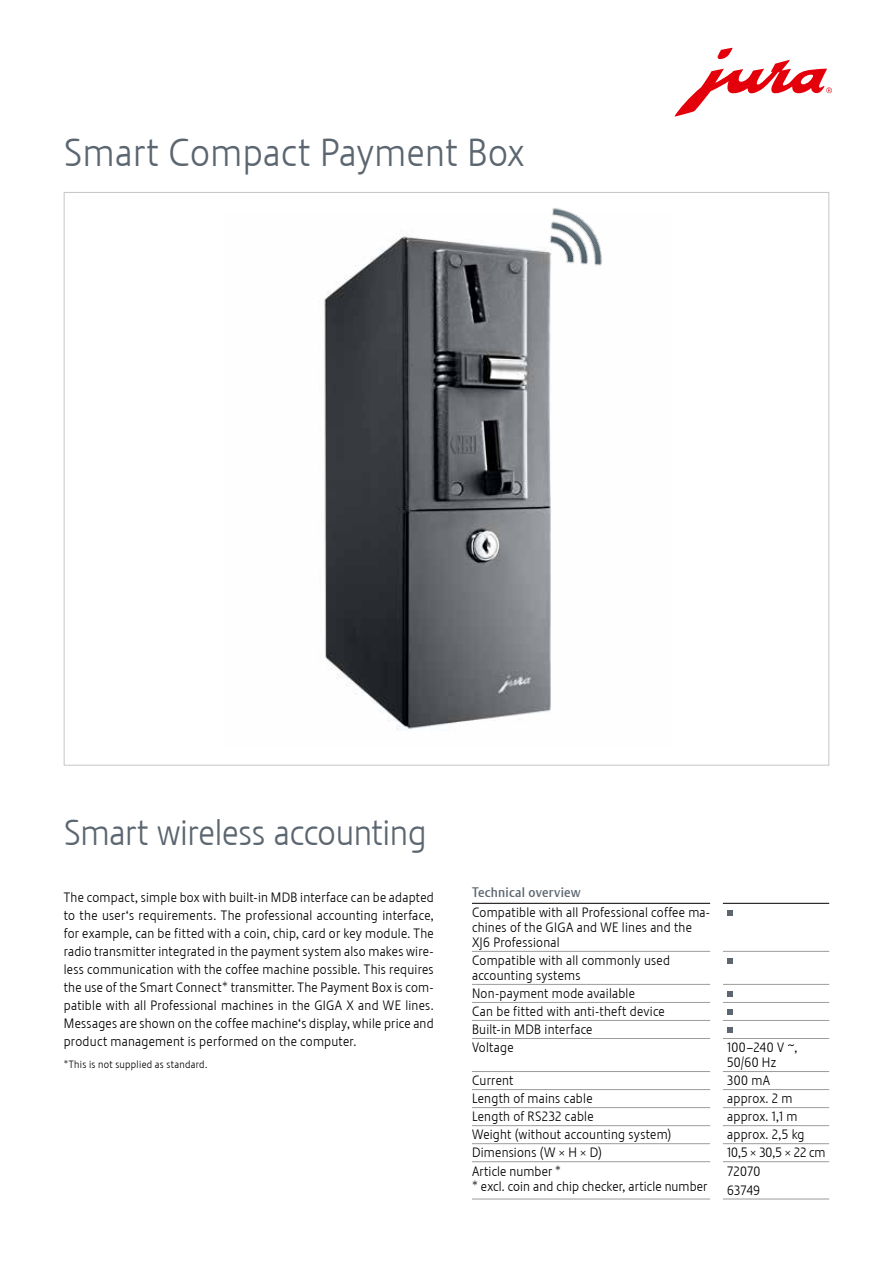
<style>
.page{position:relative;width:893px;height:1263px;background:#fff}
.page>*{position:absolute;margin:0;border:0;box-sizing:border-box;transform-origin:0 0}
.t1{font:39px "Stalemate LF Light";letter-spacing:.01em;color:#5c6670}
.t2{font:36px "Stalemate LF Light";letter-spacing:-.01em;color:#5c6670}
.t3{font:13.5px/18px "Stalemate LF Light";letter-spacing:.02em;color:#000}
.t4{font:13.5px "Stalemate LF";letter-spacing:.015em;color:#5c6670}
.t5{font:10.5px "Stalemate LF Light";letter-spacing:.025em;color:#000}
</style>
<div class="page">
<svg style="left:675px;top:48px;width:157px;height:68px"></svg>
<hr style="left:472px;top:951px;width:238px;height:1px;background:#9c9c9d">
<hr style="left:723px;top:951px;width:106px;height:1px;background:#9c9c9d">
<hr style="left:472px;top:984px;width:238px;height:1px;background:#9c9c9d">
<hr style="left:723px;top:984px;width:106px;height:1px;background:#9c9c9d">
<hr style="left:472px;top:1002px;width:238px;height:1px;background:#9c9c9d">
<hr style="left:723px;top:1002px;width:106px;height:1px;background:#9c9c9d">
<hr style="left:472px;top:1020px;width:238px;height:1px;background:#9c9c9d">
<hr style="left:723px;top:1020px;width:106px;height:1px;background:#9c9c9d">
<hr style="left:472px;top:1038px;width:238px;height:1px;background:#9c9c9d">
<hr style="left:723px;top:1038px;width:106px;height:1px;background:#9c9c9d">
<hr style="left:472px;top:1071px;width:238px;height:1px;background:#9c9c9d">
<hr style="left:723px;top:1071px;width:106px;height:1px;background:#9c9c9d">
<hr style="left:472px;top:1089px;width:238px;height:1px;background:#9c9c9d">
<hr style="left:723px;top:1089px;width:106px;height:1px;background:#9c9c9d">
<hr style="left:472px;top:1107px;width:238px;height:1px;background:#9c9c9d">
<hr style="left:723px;top:1107px;width:106px;height:1px;background:#9c9c9d">
<hr style="left:472px;top:1125px;width:238px;height:1px;background:#9c9c9d">
<hr style="left:723px;top:1125px;width:106px;height:1px;background:#9c9c9d">
<hr style="left:472px;top:1143px;width:238px;height:1px;background:#9c9c9d">
<hr style="left:723px;top:1143px;width:106px;height:1px;background:#9c9c9d">
<hr style="left:472px;top:1161px;width:238px;height:1px;background:#9c9c9d">
<hr style="left:723px;top:1161px;width:106px;height:1px;background:#9c9c9d">
<hr style="left:472px;top:1199px;width:238px;height:1px;background:#9c9c9d">
<hr style="left:723px;top:1199px;width:106px;height:1px;background:#9c9c9d">
<hr style="left:472px;top:903px;width:238px;height:1px;background:#000">
<hr style="left:723px;top:903px;width:106px;height:1px;background:#000">
<svg style="left:727px;top:910px;width:6px;height:6px"></svg>
<svg style="left:727px;top:958px;width:6px;height:6px"></svg>
<svg style="left:727px;top:991px;width:6px;height:6px"></svg>
<svg style="left:727px;top:1009px;width:6px;height:6px"></svg>
<svg style="left:727px;top:1027px;width:6px;height:6px"></svg>
<img style="left:324px;top:236px;width:228px;height:495px">
<img style="left:525px;top:192px;width:94px;height:95px">
<h1 class="t1" style="left:64px;top:129px;width:462px">Smart Compact Payment Box</h1>
<h2 class="t2" style="left:64px;top:811px;width:364px">Smart wireless accounting</h2>
<p class="t3" style="left:64px;top:888px;width:371px;text-align:justify">The compact, simple box with built-in MDB interface can be adapted to the user‘s requirements. The professional accounting interface, for example, can be fitted with a coin, chip, card or key module. The radio transmitter integrated in the payment system also makes wire&shy;less communication with the coffee machine possible. This requires the use of the Smart Connect* transmitter. The Payment Box is com&shy;patible with all Professional machines in the GIGA X and WE lines.<br>Messages are shown on the coffee machine‘s display, while price and product management is performed on the computer.</p>
<p class="t5" style="left:64px;top:1058px;width:145px">*This is not supplied as standard.</p>
<p class="t4" style="left:472px;top:884px;width:110px">Technical overview</p>
<p class="t3" style="left:472px;top:905px;width:240px;line-height:15px">Compatible with all Professional coffee ma&shy;chines of the GIGA and WE lines and the<br>XJ6 Professional</p>
<p class="t3" style="left:472px;top:953px;width:199px;line-height:15px">Compatible with all commonly used accounting systems</p>
<p class="t3" style="left:472px;top:984px;width:194px">Non-payment mode available<br>Can be fitted with anti-theft device<br>Built-in MDB interface<br>Voltage</p>
<p class="t3" style="left:727px;top:1040px;width:72px;line-height:15px">100–240 V ~,<br>50/60 Hz</p>
<p class="t3" style="left:472px;top:1071px;width:43px">Current</p>
<p class="t3" style="left:727px;top:1071px;width:44px">300 mA</p>
<p class="t3" style="left:472px;top:1089px;width:122px">Length of mains cable</p>
<p class="t3" style="left:727px;top:1089px;width:67px">approx. 2 m</p>
<p class="t3" style="left:472px;top:1107px;width:123px">Length of RS232 cable</p>
<p class="t3" style="left:727px;top:1107px;width:72px">approx. 1,1 m</p>
<p class="t3" style="left:472px;top:1125px;width:201px">Weight (without accounting system)</p>
<p class="t3" style="left:727px;top:1125px;width:79px">approx. 2,5 kg</p>
<p class="t3" style="left:472px;top:1144px;width:131px">Dimensions (W × H × D)</p>
<p class="t3" style="left:727px;top:1144px;width:100px">10,5 × 30,5 × 22 cm</p>
<p class="t3" style="left:472px;top:1163px;width:237px;line-height:15px">Article number *<br>* excl. coin and chip checker, article number</p>
<p class="t3" style="left:727px;top:1161px;width:35px;line-height:19.2px">72070<br>63749</p>
</div>
